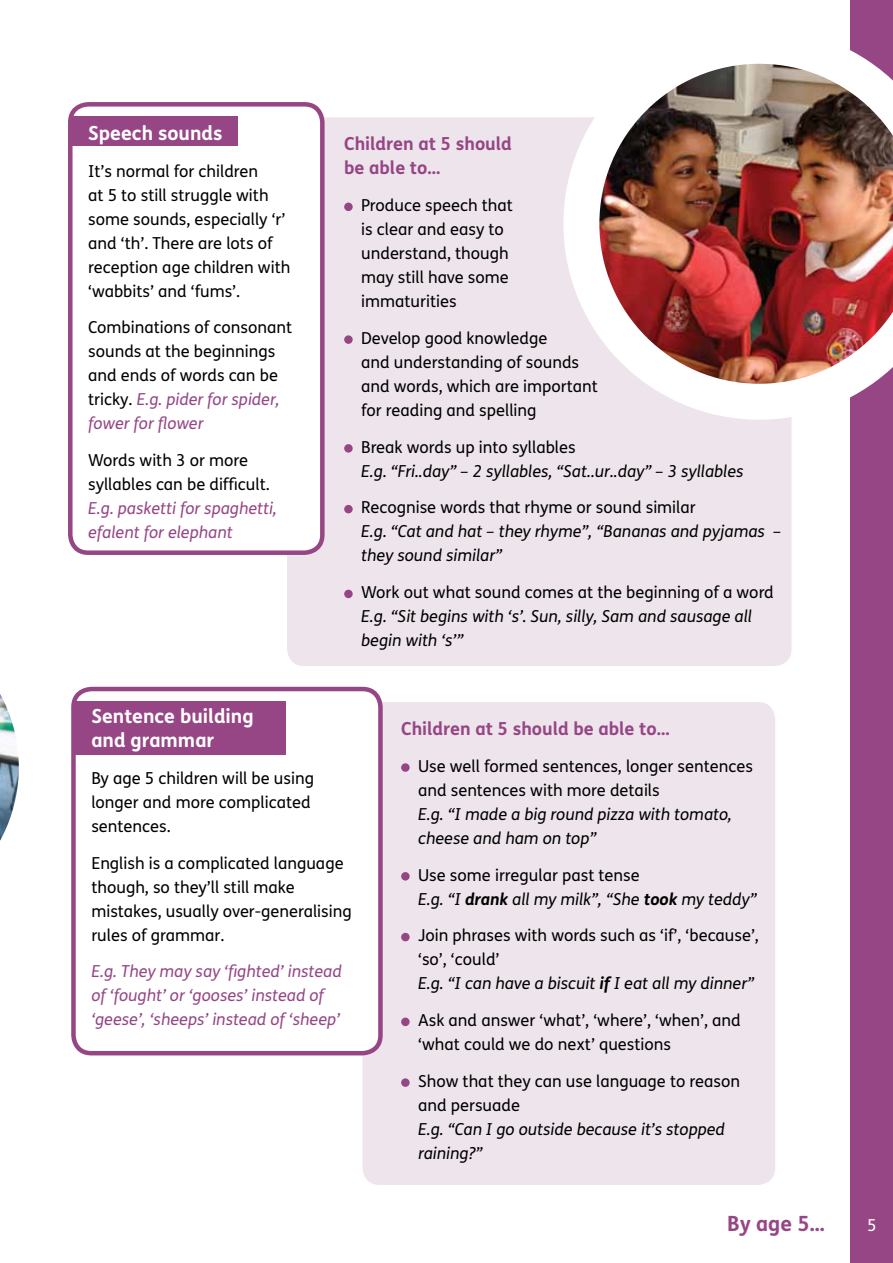
<style>
.page{position:relative;width:893px;height:1263px;background:#fff}
.page>*{position:absolute;margin:0;border:0;box-sizing:border-box;transform-origin:0 0}
.t1{font:700 21px "FS Me";color:#964685}
.t2{font:700 19.5px/24px "FS Me";color:#fff}
.t3{font:700 18px/24px "FS Me";color:#964685}
.t4{font:16.5px/24px "FS Me";color:#000}
.t5{font:italic 16.5px/24px "FS Me";color:#000}
.t6{font:italic 16.5px/24px "FS Me";color:#964685}
.t7{font:16.5px "FS Me";color:#fff}
.s1{font-style:italic;color:#964685}
.s2{font-style:normal}
.s3{font-weight:700}
.s4{font-style:italic}
.s5{font-weight:700;font-style:italic}
</style>
<div class="page">
<svg style="left:0;top:694px;width:19px;height:147px"></svg>
<div style="left:286px;top:117px;width:506px;height:550px;background:#eee5ec;border-radius:18px"></div>
<div style="left:344px;top:203px;width:9px;height:8px;background:#964685;border-radius:50%"></div>
<div style="left:344px;top:335px;width:9px;height:9px;background:#964685;border-radius:50%"></div>
<div style="left:344px;top:444px;width:9px;height:9px;background:#964685;border-radius:50%"></div>
<div style="left:344px;top:505px;width:9px;height:8px;background:#964685;border-radius:50%"></div>
<div style="left:344px;top:590px;width:9px;height:8px;background:#964685;border-radius:50%"></div>
<div style="left:70px;top:104px;width:252px;height:449px;background:#fff;border-radius:18px"></div>
<div style="left:68px;top:102px;width:257px;height:453px;border:4px solid #964685;border-radius:18px"></div>
<div style="left:71px;top:117px;width:167px;height:29px;background:#964685"></div>
<div style="left:362px;top:701px;width:414px;height:485px;background:#eee5ec;border-radius:18px"></div>
<div style="left:361px;top:700px;width:416px;height:486px;border:2px solid #fff;border-radius:18px"></div>
<div style="left:401px;top:763px;width:9px;height:9px;background:#964685;border-radius:50%"></div>
<div style="left:401px;top:872px;width:9px;height:8px;background:#964685;border-radius:50%"></div>
<div style="left:401px;top:933px;width:9px;height:8px;background:#964685;border-radius:50%"></div>
<div style="left:401px;top:1017px;width:9px;height:9px;background:#964685;border-radius:50%"></div>
<div style="left:401px;top:1078px;width:9px;height:9px;background:#964685;border-radius:50%"></div>
<div style="left:73px;top:689px;width:307px;height:364px;background:#fff;border-radius:18px"></div>
<div style="left:71px;top:687px;width:312px;height:368px;border:4px solid #964685;border-radius:18px"></div>
<div style="left:75px;top:701px;width:211px;height:54px;background:#964685"></div>
<div style="left:850px;top:0;width:43px;height:1263px;background:#964685"></div>
<img style="left:563px;top:50px;width:330px;height:370px">
<p class="t2" style="left:88px;top:120px;width:136px">Speech sounds</p>
<p class="t4" style="left:88px;top:158px;width:204px">It’s normal for children<br>at 5 to still struggle with some sounds, especially ‘r’ and ‘th’. There are lots of reception age children with ‘wabbits’ and ‘fums’.</p>
<p class="t4" style="left:88px;top:315px;width:206px">Combinations of consonant sounds at the beginnings and ends of words can be tricky. <span class="s1">E.g. pider for spider, fower for flower</span></p>
<p class="t4" style="left:88px;top:448px;width:183px">Words with 3 or more syllables can be difficult.</p>
<p class="t6" style="left:88px;top:496px;width:190px">E.g. pasketti for spaghetti, efalent for elephant</p>
<p class="t3" style="left:344px;top:131px;width:169px">Children at 5 should be able to...</p>
<p class="t4" style="left:361px;top:193px;width:153px">Produce speech that is clear and easy to understand, though may still have some immaturities</p>
<p class="t4" style="left:361px;top:326px;width:238px">Develop good knowledge<br>and understanding of sounds and words, which are important for reading and spelling</p>
<p class="t4" style="left:361px;top:434px;width:216px">Break words up into syllables</p>
<p class="t5" style="left:361px;top:458px;width:384px">E.g. “Fri..day” – 2 syllables, “Sat..ur..day” – 3 syllables</p>
<p class="t4" style="left:361px;top:495px;width:336px">Recognise words that rhyme or sound similar</p>
<p class="t5" style="left:361px;top:519px;width:422px">E.g. “Cat and hat – they rhyme”, “Bananas and pyjamas – they sound similar”</p>
<p class="t4" style="left:361px;top:580px;width:414px">Work out what sound comes at the beginning of a word</p>
<p class="t5" style="left:361px;top:604px;width:392px">E.g. “Sit begins with ‘s’. Sun, silly, Sam and sausage all begin with ‘s’”</p>
<p class="t2" style="left:91px;top:703px;width:164px">Sentence building and grammar</p>
<p class="t4" style="left:91px;top:766px;width:224px">By age 5 children will be using longer and more complicated sentences.</p>
<p class="t4" style="left:91px;top:850px;width:262px">English is a complicated language though, so they’ll still make mistakes, usually over-generalising rules of grammar.</p>
<p class="t6" style="left:91px;top:959px;width:252px">E.g. They may say ‘fighted’ instead of ‘fought’ or ‘gooses’ instead of ‘geese’, ‘sheeps’ instead of ‘sheep’</p>
<p class="t3" style="left:401px;top:716px;width:270px">Children at 5 should be able to...</p>
<p class="t4" style="left:418px;top:754px;width:336px">Use well formed sentences, longer sentences and sentences with more details</p>
<p class="t5" style="left:418px;top:801px;width:316px">E.g. “I made a big round pizza with tomato, cheese and ham on top”</p>
<p class="t5" style="left:418px;top:862px;width:340px"><span class="s2">Use some irregular past tense<br></span>E.g. “I <span class="s3">drank</span> all my milk”, “She <span class="s3">took</span> my teddy”</p>
<p class="t4" style="left:418px;top:923px;width:342px">Join phrases with words such as ‘if’, ‘because’, ‘so’, ‘could’<br><span class="s4">E.g. “I can have a biscuit</span> <span class="s5">if</span> <span class="s4">I eat all my dinner”</span></p>
<p class="t4" style="left:418px;top:1008px;width:324px">Ask and answer ‘what’, ‘where’, ‘when’, and ‘what could we do next’ questions</p>
<p class="t4" style="left:418px;top:1069px;width:324px">Show that they can use language to reason and persuade</p>
<p class="t5" style="left:418px;top:1116px;width:308px">E.g. “Can I go outside because it’s stopped raining?”</p>
<p class="t1" style="left:727px;top:1207px;width:99px">By age 5...</p>
<p class="t7" style="left:867px;top:1213px;width:11px">5</p>
</div>
